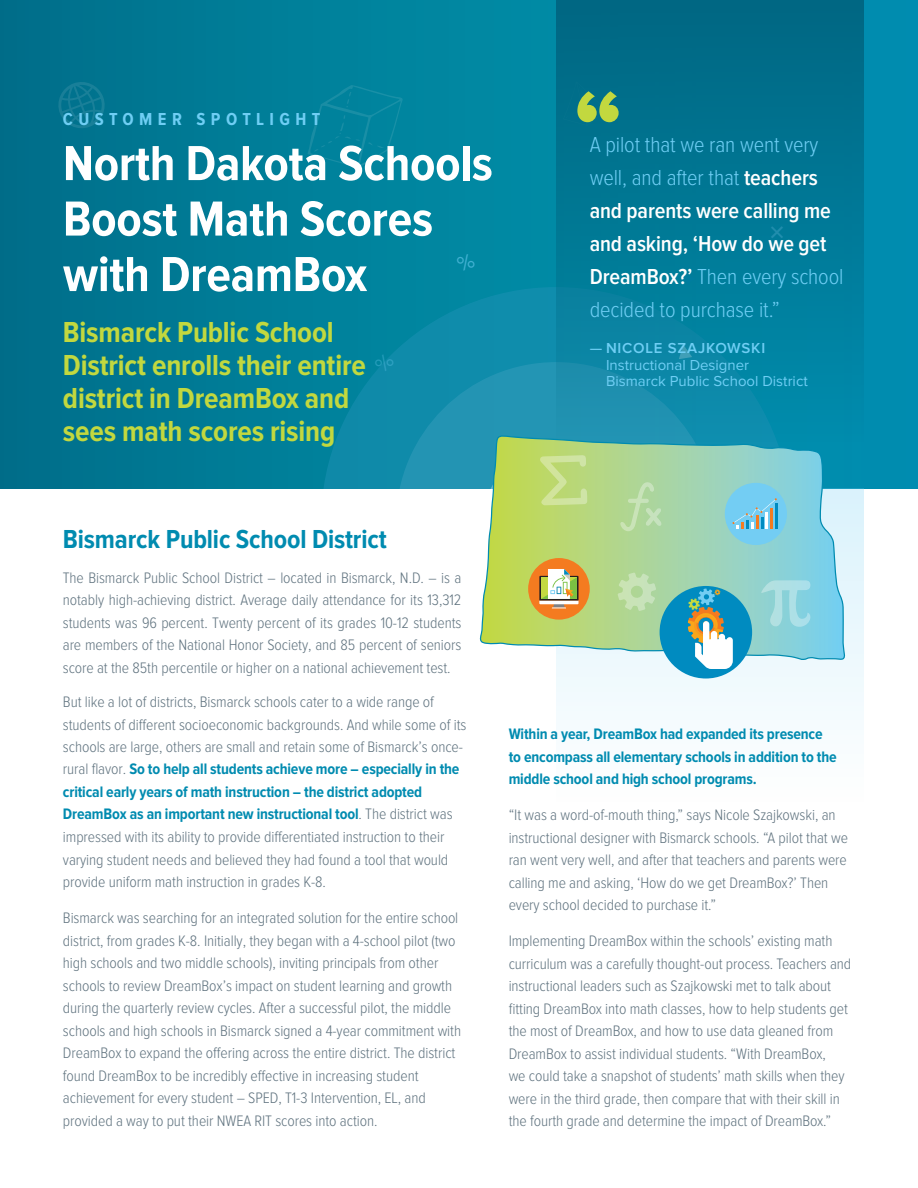
<style>
.page{position:relative;width:918px;height:1188px;background:#fff}
.page>*{position:absolute;margin:0;border:0;box-sizing:border-box;transform-origin:0 0}
.t1{font:900 92.25px "Proxima Nova Cond";color:#c2d83f}
.t2{font:700 51px/55.5px "Proxima Nova Cond";letter-spacing:-.005em;color:#fff}
.t3{font:700 30px/33px "Proxima Nova Cond";letter-spacing:-.005em;color:#c2d83f}
.t4{font:700 27px "Proxima Nova Cond";letter-spacing:-.005em;color:#008bb0}
.t5{font:300 22.5px/33px "Proxima Nova Cond";letter-spacing:-.005em;color:#6fcef4}
.t6{font:700 18px "Proxima Nova Cond";letter-spacing:.3em;color:#6fcef4}
.t7{font:300 15.75px/22.5px "Proxima Nova Cond";letter-spacing:-.005em;color:#617480}
.t8{font:700 15.75px/22.5px "Proxima Nova Cond";letter-spacing:-.01em;color:#008bb0}
.t9{font:15px/16.5px "Proxima Nova";color:#6fcef4}
.s1{font-weight:600;color:#fff}
.s2{font-weight:500}
.s3{font-weight:600}
.s4{font-weight:700;color:#008bb0}
</style>
<div class="page">
<svg style="left:0;top:0;width:918px;height:489px;background:#007d98"></svg>
<svg style="left:321px;top:287px;width:235px;height:202px;background:#0686a3"></svg>
<svg style="left:308px;top:85px;width:95px;height:83px;background:#02839d"></svg>
<svg style="left:58px;top:82px;width:47px;height:46px;background:#097791"></svg>
<div style="left:556px;top:1px;width:308px;height:441px;background:linear-gradient(to bottom,#006681,#038cad)"></div>
<div style="left:556px;top:489px;width:308px;height:315px;background:#f5fbfe"></div>
<svg style="left:479px;top:435px;width:368px;height:225px;background:#9cd2b1"></svg>
<div style="left:725px;top:483px;width:62px;height:62px;background:#73cdf3;border-radius:50%"></div>
<hr style="left:775px;top:503px;width:3px;height:26px;background:#008bc0">
<svg style="left:732px;top:498px;width:45px;height:31px"></svg>
<div style="left:528px;top:558px;width:62px;height:62px;background:#f47b20;border-radius:50%"></div>
<svg style="left:539px;top:569px;width:40px;height:39px;background:#c8bd8d"></svg>
<div style="left:660px;top:586px;width:92px;height:93px;background:#008bc0;border-radius:50%"></div>
<svg style="left:688px;top:588px;width:45px;height:81px"></svg>
<svg style="left:761px;top:580px;width:49px;height:47px;background:#9bd8dd"></svg>
<svg style="left:618px;top:573px;width:38px;height:38px"></svg>
<svg style="left:456px;top:253px;width:20px;height:19px"></svg>
<svg style="left:374px;top:345px;width:342px;height:186px;background:#59ada7"></svg>
<svg style="left:766px;top:221px;width:22px;height:22px"></svg>
<p class="t6" style="left:63px;top:109px;width:259px">CUSTOMER SPOTLIGHT</p>
<p class="t2" style="left:63px;top:137px;width:431px">North Dakota Schools</p>
<p class="t2" style="left:63px;top:193px;width:372px">Boost Math Scores with DreamBox</p>
<p class="t3" style="left:63px;top:317px;width:305px">Bismarck Public School<br>District enrolls their entire district in DreamBox and sees math scores rising</p>
<p class="t1" style="left:575px;top:71px;width:49px">“</p>
<p class="t5" style="left:590px;top:128px;width:255px">A pilot that we ran went very well, and after that <span class="s1">teachers and parents were calling me and asking, ‘How do we get<br>DreamBox?’</span> Then every school decided to purchase it.”</p>
<p class="t9" style="left:606px;top:340px;width:203px;text-indent:-16px"><span class="s2">—</span> <span class="s3">NICOLE SZAJKOWSKI<br></span>Instructional Designer<br>Bismarck Public School District</p>
<p class="t4" style="left:63px;top:524px;width:325px">Bismarck Public School District</p>
<p class="t7" style="left:63px;top:567px;width:400px;text-align:justify">The Bismarck Public School District – located in Bismarck, N.D. – is a notably high-achieving district. Average daily attendance for its 13,312 students was 96 percent. Twenty percent of its grades 10-12 students are members of the National Honor Society, and 85 percent of seniors score at the 85th percentile or higher on a national achievement test.</p>
<p class="t7" style="left:63px;top:691px;width:405px">But like a lot of districts, Bismarck schools cater to a wide range of students of different socioeconomic backgrounds. And while some of its schools are large, others are small and retain some of Bismarck’s once&shy;rural flavor. <span class="s4">So to help all students achieve more – especially in the critical early years of math instruction – the district adopted DreamBox as an important new instructional tool</span>. The district was impressed with its ability to provide differentiated instruction to their varying student needs and believed they had found a tool that would provide uniform math instruction in grades K-8.</p>
<p class="t7" style="left:63px;top:907px;width:400px">Bismarck was searching for an integrated solution for the entire school district, from grades K-8. Initially, they began with a 4-school pilot (two high schools and two middle schools), inviting principals from other schools to review DreamBox’s impact on student learning and growth during the quarterly review cycles. After a successful pilot, the middle schools and high schools in Bismarck signed a 4-year commitment with DreamBox to expand the offering across the entire district. The district found DreamBox to be incredibly effective in increasing student achievement for every student – SPED, T1-3 Intervention, EL, and provided a way to put their NWEA RIT scores into action.</p>
<p class="t8" style="left:509px;top:723px;width:330px">Within a year, DreamBox had expanded its presence to encompass all elementary schools in addition to the middle school and high school programs.</p>
<p class="t7" style="left:509px;top:804px;width:341px">“It was a word-of-mouth thing,” says Nicole Szajkowski, an instructional designer with Bismarck schools. “A pilot that we ran went very well, and after that teachers and parents were calling me and asking, ‘How do we get DreamBox?’ Then every school decided to purchase it.”</p>
<p class="t7" style="left:509px;top:930px;width:344px">Implementing DreamBox within the schools’ existing math curriculum was a carefully thought-out process. Teachers and instructional leaders such as Szajkowski met to talk about fitting DreamBox into math classes, how to help students get the most of DreamBox, and how to use data gleaned from DreamBox to assist individual students. “With DreamBox,<br>we could take a snapshot of students’ math skills when they were in the third grade, then compare that with their skill in the fourth grade and determine the impact of DreamBox.”</p>
</div>
